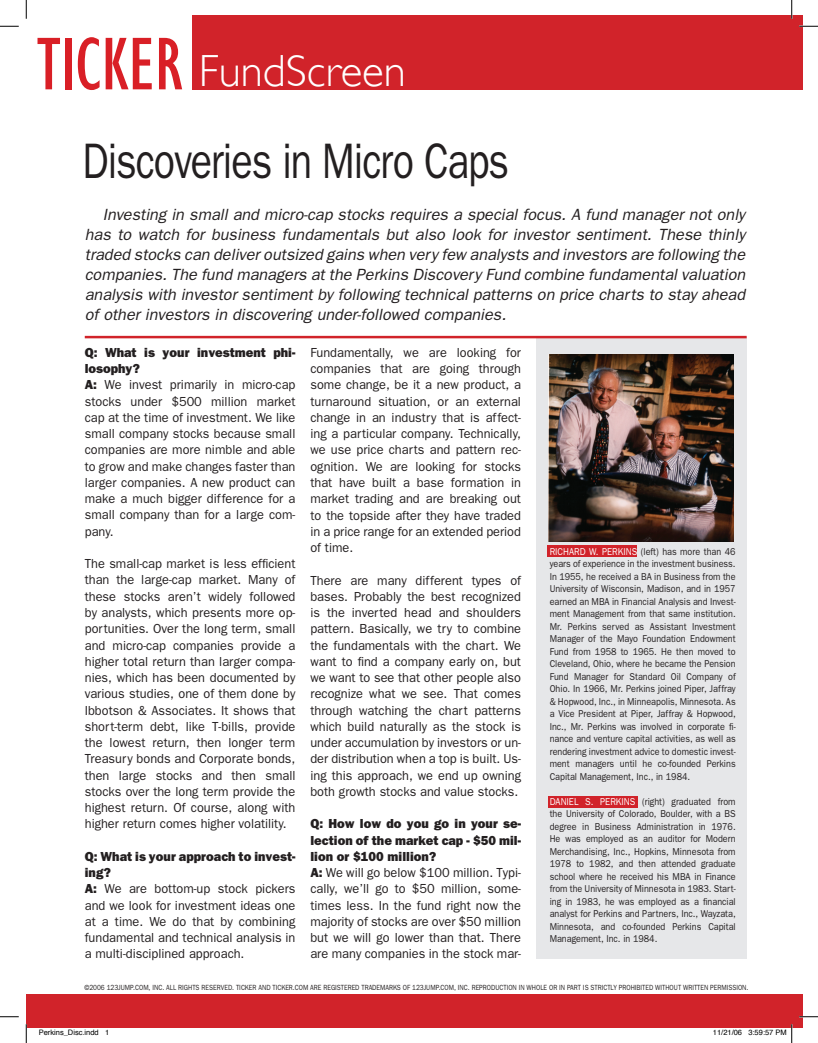
<style>
.page{position:relative;width:818px;height:1043px;background:#fff}
.page>*{position:absolute;margin:0;border:0;box-sizing:border-box;transform-origin:0 0}
.t1{font:50px "Franklin Gothic";letter-spacing:-.025em;color:#231f20;scale:.79 1}
.t2{font:300 45px "Gill Sans";color:#fff}
.t3{font:italic 16.25px/20px "Franklin Gothic";color:#231f20;text-align:justify}
.t4{font:13.12px/16.2px "Franklin Gothic";color:#231f20}
.t5{font:10px/12.5px "Franklin Gothic";color:#231f20;text-align:justify;scale:.9 1}
.t6{font:7.5px "Franklin Gothic";color:#231f20;scale:.86 1}
.t7{font:7.5px "Helvetica";color:#000}
.s1{font-weight:800}
.s2{color:#fff}
</style>
<div class="page">
<div style="left:536px;top:338px;width:210px;height:620px;background:#e6e7e9"></div>
<hr style="left:85px;top:336px;width:661px;height:2px;background:#d1232a">
<div style="left:26px;top:994px;width:776px;height:33px;background:#d1232a"></div>
<div style="left:192px;top:15px;width:610px;height:75px;background:#d1232a"></div>
<svg style="left:37px;top:38px;width:23px;height:51px"></svg>
<div style="left:65px;top:38px;width:7px;height:51px;background:#d91f26"></div>
<svg style="left:78px;top:37px;width:21px;height:53px"></svg>
<svg style="left:106px;top:38px;width:46px;height:51px"></svg>
<svg style="left:159px;top:38px;width:23px;height:51px"></svg>
<img style="left:548px;top:354px;width:185px;height:187px">
<div style="left:548px;top:545px;width:89px;height:12px;background:#d1232a"></div>
<div style="left:548px;top:796px;width:89px;height:11px;background:#d1232a"></div>
<svg style="left:0;top:25px;width:19px;height:2px"></svg>
<svg style="left:799px;top:25px;width:19px;height:2px"></svg>
<svg style="left:0;top:1016px;width:19px;height:1px"></svg>
<svg style="left:799px;top:1015px;width:19px;height:2px"></svg>
<svg style="left:25px;top:0;width:2px;height:19px"></svg>
<svg style="left:25px;top:1024px;width:2px;height:18px"></svg>
<svg style="left:790px;top:0;width:2px;height:19px"></svg>
<svg style="left:748px;top:1024px;width:44px;height:18px"></svg>
<h2 class="t2" style="left:199px;top:45px;width:208px">FundScreen</h2>
<h1 class="t1" style="left:82px;top:132px;width:541px">Discoveries in M icro Caps</h1>
<p class="t3" style="left:85px;top:204px;width:662px;text-indent:18px">Investing in small and micro-cap stocks requires a special focus. A fund manager not only has to watch for business fundamentals but also look for investor sentiment. These thinly traded stocks can deliver outsized gains when very few analysts and investors are following the companies. The fund managers at the Perkins Discovery Fund combine fundamental valuation analysis with investor sentiment by following technical patterns on price charts to stay ahead of other investors in discovering under-followed companies.</p>
<p class="t4" style="left:85px;top:344px;width:212px"><span class="s1">Q: What is your investment phi&shy;losophy?<br>A:</span> We invest primarily in micro-cap stocks under $500 million market cap at the time of investment. We like small company stocks because small companies are more nimble and able to grow and make changes faster than larger companies. A new product can make a much bigger difference for a small company than for a large com&shy;pany.</p>
<p class="t4" style="left:85px;top:555px;width:212px;text-align:justify">The small-cap market is less efficient than the large-cap market. M any of these stocks aren’t widely followed by analysts, which presents more op&shy;portunities. Over the long term, small and micro-cap companies provide a higher total return than larger compa&shy;nies, which has been documented by various studies, one of them done by Ibbotson &amp; Associates. It shows that short-term debt, like T-bills, provide the lowest return, then longer term Treasury bonds and Corporate bonds, then large stocks and then small stocks over the long term provide the highest return. Of course, along with higher return comes higher volatility.</p>
<p class="t4" style="left:85px;top:848px;width:212px"><span class="s1">Q: What is your approach to invest&shy;ing?<br>A:</span> We are bottom-up stock pickers and we look for investment ideas one at a time. We do that by combining fundamental and technical analysis in a multi-disciplined approach.</p>
<p class="t4" style="left:310px;top:344px;width:212px;text-align:justify">Fundamentally, we are looking for companies that are going through some change, be it a new product, a turnaround situation, or an external change in an industry that is affect&shy;ing a particular company. Technically, we use price charts and pattern rec&shy;ognition. We are looking for stocks that have built a base formation in market trading and are breaking out to the topside after they have traded in a price range for an extended period of time.</p>
<p class="t4" style="left:310px;top:571px;width:212px;text-align:justify">There are many different types of bases. Probably the best recognized is the inverted head and shoulders pattern. Basically, we try to combine the fundamentals with the chart. We want to find a company early on, but we want to see that other people also recognize what we see. That comes through watching the chart patterns which build naturally as the stock is under accumulation by investors or un&shy;der distribution when a top is built. Us&shy;ing this approach, we end up owning both growth stocks and value stocks.</p>
<p class="t4" style="left:310px;top:815px;width:212px"><span class="s1">Q: How low do you go in your se&shy;lection of the market cap - $50 mil&shy;lion or $100 million?<br>A:</span> We will go below $100 million. Typi&shy;cally, we’ll go to $50 million, some&shy;times less. In the fund right now the majority of stocks are over $50 million but we will go lower than that. There are many companies in the stock mar-</p>
<p class="t5" style="left:549px;top:545px;width:208px"><span class="s2">Richard W. Perki ns</span> (left) has more than 46 years of experience in the investment business.<br>In 1955, he received a BA in Business from the U niversity of Wisconsin, Madison, and in 1957 earned an MBA in Financial Analysis and Invest&shy;ment Management from that same institution.<br>M r. Perkins served as Assistant Investment Manager of the Mayo Foundation Endowment Fund from 1958 to 1965. H e then moved to Cleveland, Ohio, where he became the Pension Fund Manager for Standard Oil Company of Ohio. In 1966, M r. Perkins joined Piper, Jaffray &amp; Hopwood, Inc., in M inneapolis, M innesota. As a Vice President at Piper, Jaffray &amp; H opwood, Inc., M r. Perkins was involved in corporate fi&shy;nance and venture capital activities, as well as rendering investment advice to domestic invest&shy;ment managers until he co-founded Perkins Capital Management, Inc., in 1984.</p>
<p class="t5" style="left:549px;top:795px;width:208px;text-align:left"><span class="s2">Dani el S. Perki ns</span> (right) graduated from the U niversity of Colorado, Boulder, with a BS degree in Business Administration in 1976.<br>He was employed as an auditor for Modern Merchandising, Inc., Hopkins, M innesota from 1978 to 1982, and then attended graduate school where he received his MBA in Finance from the U niversity of M innesota in 1983. Start&shy;ing in 1983, he was employed as a financial analyst for Perkins and Partners, Inc., Wayzata, M innesota, and co-founded Perkins Capital Management, Inc. in 1984.</p>
<p class="t6" style="left:84px;top:983px;width:773px">©2006 123jump.com, Inc. All rights reserved. ticker and Ticker.com are registered trademarks of 123jump.com, i nc. Reproduction i n whole or i n part is strictly prohi bited without written permission.</p>
<p class="t7" style="left:39px;top:1027px;width:72px">Perkins_Disc.indd 1</p>
<p class="t7" style="left:712px;top:1027px;width:75px">11/21/06 3:59:57 PM</p>
</div>
